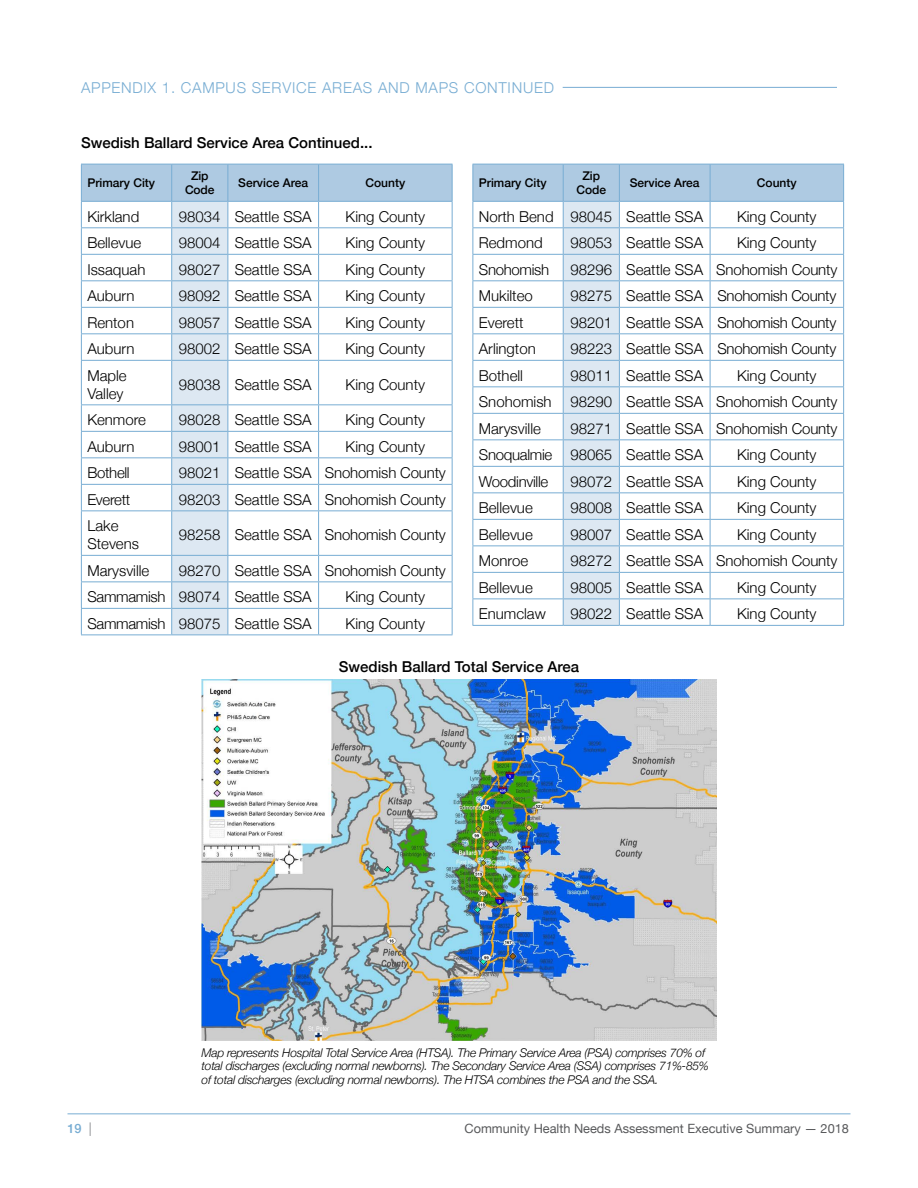
<style>
.page{position:relative;width:918px;height:1188px;background:#fff}
.page>*{position:absolute;margin:0;border:0;box-sizing:border-box;transform-origin:0 0}
.t1{font:300 15px/18px "Helvetica Neue";color:#000}
.t2{font:300 15px "Helvetica Neue";letter-spacing:-.02em;color:#000}
.t3{font:500 15px "Helvetica Neue";color:#000}
.t4{font:300 15px "Helvetica Neue";letter-spacing:.05em;color:#78add3}
.t5{font:12.75px "Helvetica Neue";color:#58595b}
.t6{font:500 12.75px "Helvetica Neue";color:#78add3}
.t7{font:italic 300 12px/13.5px "Helvetica Neue";letter-spacing:-.02em;color:#000}
.t8{font:500 12px/13.5px "Helvetica Neue";color:#000;text-align:center}
.s1{font-weight:400;font-size:13.5px;color:#939598}
</style>
<div class="page">
<hr style="left:68px;top:1113px;width:782px;height:1px;background:#78add3">
<svg style="left:81px;top:164px;width:372px;height:471px"></svg>
<hr style="left:81px;top:635px;width:91px;height:1px;background:#78add3">
<hr style="left:172px;top:635px;width:56px;height:1px;background:#78add3">
<hr style="left:228px;top:635px;width:91px;height:1px;background:#78add3">
<hr style="left:319px;top:635px;width:134px;height:1px;background:#78add3">
<hr style="left:563px;top:87px;width:274px;height:1px;background:#78add3">
<svg style="left:472px;top:164px;width:372px;height:461px"></svg>
<hr style="left:472px;top:625px;width:91px;height:1px;background:#78add3">
<hr style="left:563px;top:625px;width:56px;height:1px;background:#78add3">
<hr style="left:619px;top:625px;width:91px;height:1px;background:#78add3">
<hr style="left:710px;top:625px;width:134px;height:1px;background:#78add3">
<img style="left:202px;top:680px;width:514px;height:361px">
<p class="t4" style="left:81px;top:75px;width:474px">APPENDIX 1. CAMPUS SERVICE AREAS AND MAPS CONTINUED</p>
<p class="t3" style="left:81px;top:131px;width:293px">Swedish Ballard Service Area Continued...</p>
<p class="t8" style="left:87px;top:175px;width:69px">Primary City</p>
<p class="t8" style="left:185px;top:168px;width:31px">Zip<br>Code</p>
<p class="t8" style="left:238px;top:175px;width:71px">Service Area</p>
<p class="t8" style="left:365px;top:175px;width:41px">County</p>
<p class="t1" style="left:87px;top:206px;width:53px">Kirkland</p>
<p class="t1" style="left:179px;top:206px;width:134px">98034 Seattle SSA</p>
<p class="t1" style="left:346px;top:206px;width:81px">King County</p>
<p class="t1" style="left:87px;top:233px;width:55px">Bellevue</p>
<p class="t1" style="left:179px;top:233px;width:134px">98004 Seattle SSA</p>
<p class="t1" style="left:346px;top:233px;width:81px">King County</p>
<p class="t1" style="left:87px;top:259px;width:60px">Issaquah</p>
<p class="t1" style="left:179px;top:259px;width:134px">98027 Seattle SSA</p>
<p class="t1" style="left:346px;top:259px;width:81px">King County</p>
<p class="t1" style="left:87px;top:286px;width:49px">Auburn</p>
<p class="t1" style="left:179px;top:286px;width:134px">98092 Seattle SSA</p>
<p class="t1" style="left:346px;top:286px;width:81px">King County</p>
<p class="t1" style="left:87px;top:312px;width:48px">Renton</p>
<p class="t1" style="left:179px;top:312px;width:134px">98057 Seattle SSA</p>
<p class="t1" style="left:346px;top:312px;width:81px">King County</p>
<p class="t1" style="left:87px;top:339px;width:49px">Auburn</p>
<p class="t1" style="left:179px;top:339px;width:134px">98002 Seattle SSA</p>
<p class="t1" style="left:346px;top:339px;width:81px">King County</p>
<p class="t1" style="left:87px;top:365px;width:41px">Maple<br>Valley</p>
<p class="t1" style="left:179px;top:374px;width:134px">98038 Seattle SSA</p>
<p class="t1" style="left:346px;top:374px;width:81px">King County</p>
<p class="t1" style="left:87px;top:410px;width:60px">Kenmore</p>
<p class="t1" style="left:179px;top:410px;width:134px">98028 Seattle SSA</p>
<p class="t1" style="left:346px;top:410px;width:81px">King County</p>
<p class="t1" style="left:87px;top:436px;width:49px">Auburn</p>
<p class="t1" style="left:179px;top:436px;width:134px">98001 Seattle SSA</p>
<p class="t1" style="left:346px;top:436px;width:81px">King County</p>
<p class="t2" style="left:87px;top:461px;width:44px">Bothell</p>
<p class="t1" style="left:179px;top:463px;width:268px">98021 Seattle SSA Snohomish County</p>
<p class="t2" style="left:87px;top:487px;width:44px">Everett</p>
<p class="t1" style="left:179px;top:489px;width:268px">98203 Seattle SSA Snohomish County</p>
<p class="t1" style="left:87px;top:516px;width:53px">Lake<br>Stevens</p>
<p class="t1" style="left:179px;top:525px;width:268px">98258 Seattle SSA Snohomish County</p>
<p class="t1" style="left:87px;top:560px;width:64px">Marysville</p>
<p class="t8" style="left:479px;top:175px;width:69px">Primary City</p>
<p class="t8" style="left:577px;top:168px;width:31px">Zip<br>Code</p>
<p class="t8" style="left:630px;top:175px;width:71px">Service Area</p>
<p class="t8" style="left:757px;top:175px;width:41px">County</p>
<p class="t1" style="left:479px;top:206px;width:226px">North Bend 98045 Seattle SSA</p>
<p class="t1" style="left:737px;top:206px;width:81px">King County</p>
<p class="t1" style="left:479px;top:233px;width:65px">Redmond</p>
<p class="t1" style="left:570px;top:233px;width:134px">98053 Seattle SSA</p>
<p class="t1" style="left:737px;top:233px;width:81px">King County</p>
<p class="t2" style="left:479px;top:257px;width:72px">Snohomish</p>
<p class="t1" style="left:570px;top:259px;width:268px">98296 Seattle SSA Snohomish County</p>
<p class="t1" style="left:479px;top:286px;width:55px">Mukilteo</p>
<p class="t2" style="left:570px;top:284px;width:267px">98275 Seattle SSA Snohomish County</p>
<p class="t1" style="left:479px;top:312px;width:46px">Everett</p>
<p class="t2" style="left:570px;top:310px;width:267px">98201 Seattle SSA Snohomish County</p>
<p class="t1" style="left:479px;top:339px;width:58px">Arlington</p>
<p class="t2" style="left:570px;top:337px;width:267px">98223 Seattle SSA Snohomish County</p>
<p class="t1" style="left:479px;top:365px;width:46px">Bothell</p>
<p class="t1" style="left:570px;top:365px;width:134px">98011 Seattle SSA</p>
<p class="t1" style="left:737px;top:365px;width:81px">King County</p>
<p class="t1" style="left:479px;top:392px;width:74px">Snohomish</p>
<p class="t1" style="left:570px;top:392px;width:268px">98290 Seattle SSA Snohomish County</p>
<p class="t1" style="left:479px;top:418px;width:64px">Marysville</p>
<p class="t1" style="left:479px;top:414px;width:360px;line-height:26.5px;text-indent:92px">98271 Seattle SSA Snohomish County<br>Snoqualmie 98065 Seattle SSA</p>
<p class="t1" style="left:737px;top:445px;width:81px">King County</p>
<p class="t2" style="left:479px;top:469px;width:71px">Woodinville</p>
<p class="t1" style="left:570px;top:471px;width:134px">98072 Seattle SSA</p>
<p class="t1" style="left:737px;top:471px;width:81px">King County</p>
<p class="t1" style="left:479px;top:498px;width:55px">Bellevue</p>
<p class="t1" style="left:570px;top:498px;width:134px">98008 Seattle SSA</p>
<p class="t1" style="left:737px;top:498px;width:81px">King County</p>
<p class="t1" style="left:479px;top:524px;width:55px">Bellevue</p>
<p class="t1" style="left:570px;top:524px;width:134px">98007 Seattle SSA</p>
<p class="t1" style="left:737px;top:524px;width:81px">King County</p>
<p class="t1" style="left:479px;top:551px;width:51px">Monroe</p>
<p class="t1" style="left:570px;top:551px;width:268px">98272 Seattle SSA Snohomish County</p>
<p class="t1" style="left:479px;top:577px;width:55px">Bellevue</p>
<p class="t1" style="left:570px;top:577px;width:134px">98005 Seattle SSA</p>
<p class="t1" style="left:737px;top:577px;width:81px">King County</p>
<p class="t1" style="left:479px;top:604px;width:68px">Enumclaw</p>
<p class="t1" style="left:570px;top:604px;width:134px">98022 Seattle SSA</p>
<p class="t1" style="left:737px;top:604px;width:81px">King County</p>
<p class="t3" style="left:339px;top:655px;width:242px">Swedish Ballard Total Service Area</p>
<p class="t1" style="left:87px;top:556px;width:360px;line-height:26.5px;text-indent:92px">98270 Seattle SSA Snohomish County<br>Sammamish 98074 Seattle SSA</p>
<p class="t1" style="left:346px;top:587px;width:81px">King County</p>
<p class="t1" style="left:87px;top:613px;width:226px">Sammamish 98075 Seattle SSA</p>
<p class="t1" style="left:346px;top:613px;width:81px">King County</p>
<p class="t7" style="left:202px;top:1045px;width:509px">Map represents Hospital Total Service Area (HTSA). The Primary Service Area (PSA) comprises 70% of total discharges (excluding normal newborns). The Secondary Service Area (SSA) comprises 71%-85% of total discharges (excluding normal newborns). The HTSA combines the PSA and the SSA.</p>
<p class="t6" style="left:68px;top:1119px;width:26px">19 <span class="s1">|</span></p>
<p class="t5" style="left:464px;top:1120px;width:386px">Community Health Needs Assessment Executive Summary — 2018</p>
</div>
